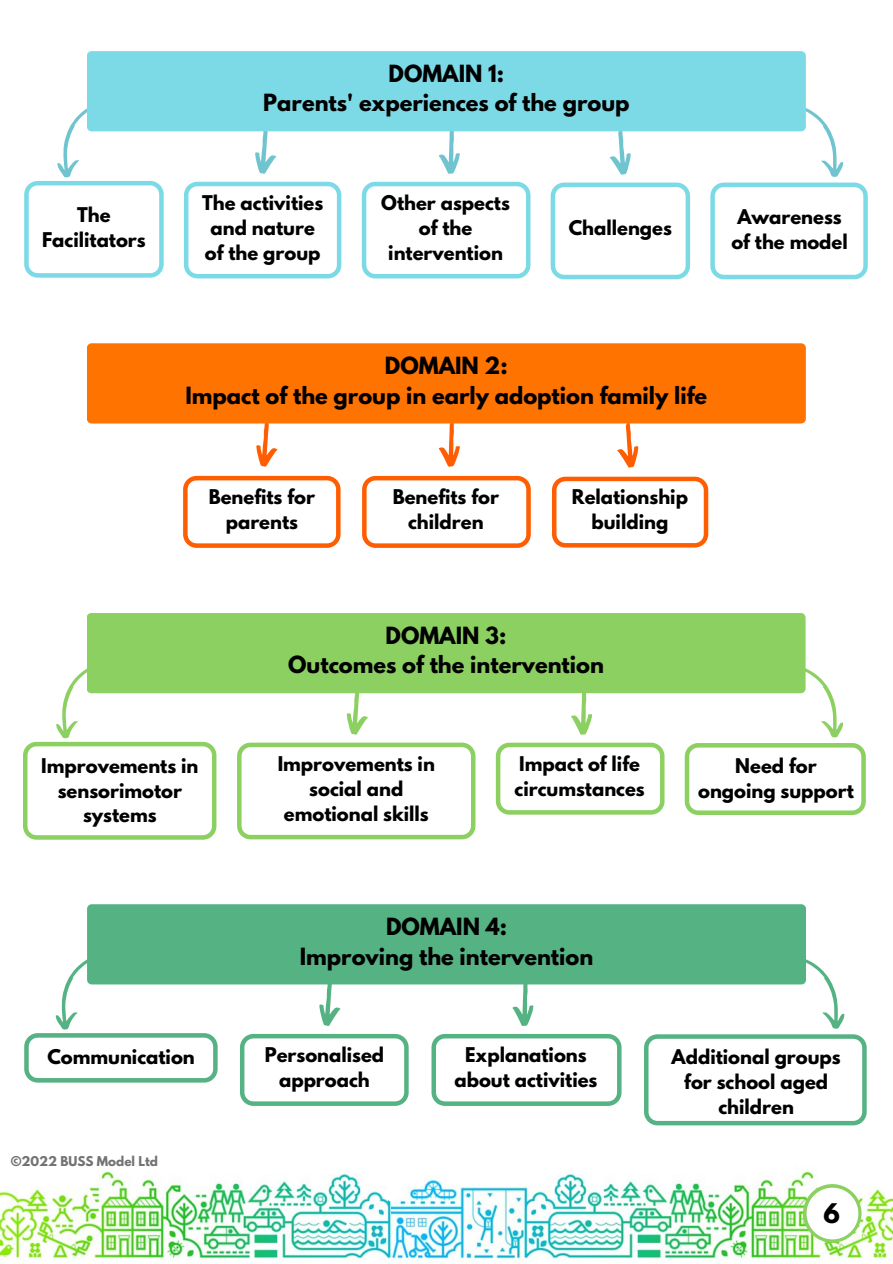
<style>
.page{position:relative;width:893px;height:1264px;background:#fff}
.page>*{position:absolute;margin:0;border:0;box-sizing:border-box;transform-origin:0 0}
.t1{font:700 24px "League Spartan";color:#000}
.t2{font:700 21px "League Spartan";color:#000}
.t3{font:700 18px/24.8px "League Spartan";color:#000;text-align:center}
.t4{font:700 12px "League Spartan";color:#737373}
</style>
<div class="page">
<img style="left:390px;top:1168px;width:502px;height:93px">
<img style="left:0;top:1168px;width:390px;height:93px">
<svg style="left:382px;top:1183px;width:17px;height:18px"></svg>
<svg style="left:803px;top:1184px;width:58px;height:58px"></svg>
<svg style="left:436px;top:131px;width:26px;height:43px"></svg>
<svg style="left:255px;top:131px;width:21px;height:43px"></svg>
<svg style="left:609px;top:131px;width:22px;height:44px"></svg>
<div style="left:87px;top:51px;width:718px;height:80px;background:#7cdae6;border-radius:5px"></div>
<svg style="left:436px;top:423px;width:26px;height:44px"></svg>
<svg style="left:256px;top:423px;width:21px;height:44px"></svg>
<svg style="left:617px;top:423px;width:21px;height:45px"></svg>
<div style="left:87px;top:343px;width:718px;height:80px;background:#ff7301;border-radius:5px"></div>
<svg style="left:569px;top:693px;width:26px;height:42px"></svg>
<svg style="left:346px;top:693px;width:21px;height:42px"></svg>
<svg style="left:23px;top:668px;width:193px;height:171px"></svg>
<svg style="left:237px;top:742px;width:238px;height:97px"></svg>
<svg style="left:496px;top:742px;width:168px;height:72px"></svg>
<svg style="left:684px;top:656px;width:181px;height:159px"></svg>
<div style="left:87px;top:613px;width:718px;height:80px;background:#8bd061;border-radius:5px"></div>
<svg style="left:510px;top:984px;width:26px;height:42px"></svg>
<svg style="left:319px;top:984px;width:21px;height:42px"></svg>
<svg style="left:24px;top:959px;width:194px;height:123px"></svg>
<svg style="left:240px;top:1033px;width:168px;height:72px"></svg>
<svg style="left:431px;top:1034px;width:190px;height:71px"></svg>
<svg style="left:644px;top:947px;width:222px;height:178px"></svg>
<div style="left:87px;top:904px;width:718px;height:80px;background:#55b283;border-radius:5px"></div>
<svg style="left:24px;top:108px;width:140px;height:170px"></svg>
<svg style="left:184px;top:182px;width:157px;height:96px"></svg>
<svg style="left:362px;top:182px;width:168px;height:96px"></svg>
<svg style="left:550px;top:182px;width:140px;height:97px"></svg>
<svg style="left:710px;top:96px;width:157px;height:183px"></svg>
<svg style="left:183px;top:476px;width:157px;height:72px"></svg>
<svg style="left:362px;top:476px;width:168px;height:72px"></svg>
<svg style="left:552px;top:476px;width:156px;height:71px"></svg>
<p class="t2" style="left:388px;top:63px;width:117px">DOMAIN 1:</p>
<p class="t2" style="left:263px;top:93px;width:367px">Parents' experiences of the group</p>
<p class="t3" style="left:42px;top:205px;width:105px">The<br>Facilitators</p>
<p class="t3" style="left:202px;top:193px;width:123px">The activities and nature of the group</p>
<p class="t3" style="left:381px;top:193px;width:130px">Other aspects of the intervention</p>
<p class="t3" style="left:568px;top:218px;width:105px">Challenges</p>
<p class="t3" style="left:731px;top:207px;width:118px">Awareness of the model</p>
<p class="t2" style="left:385px;top:355px;width:124px">DOMAIN 2:</p>
<p class="t2" style="left:185px;top:385px;width:523px">Impact of the group in early adoption family life</p>
<p class="t3" style="left:209px;top:487px;width:108px">Benefits for parents</p>
<p class="t3" style="left:393px;top:487px;width:108px">Benefits for children</p>
<p class="t3" style="left:571px;top:487px;width:118px">Relationship building</p>
<p class="t2" style="left:385px;top:625px;width:122px">DOMAIN 3:</p>
<p class="t2" style="left:288px;top:654px;width:317px">Outcomes of the intervention</p>
<p class="t3" style="left:41px;top:755px;width:159px">Improvements in sensorimotor systems</p>
<p class="t3" style="left:278px;top:753px;width:159px">Improvements in social and emotional skills</p>
<p class="t3" style="left:514px;top:753px;width:132px;text-align:left">Impact of life circumstances</p>
<p class="t3" style="left:698px;top:755px;width:157px">Need for ongoing support</p>
<p class="t2" style="left:386px;top:916px;width:122px">DOMAIN 4:</p>
<p class="t2" style="left:300px;top:945px;width:295px">Improving the intervention</p>
<p class="t3" style="left:47px;top:1046px;width:149px">Communication</p>
<p class="t3" style="left:265px;top:1045px;width:121px">Personalised approach</p>
<p class="t3" style="left:454px;top:1045px;width:144px">Explanations about activities</p>
<p class="t3" style="left:671px;top:1046px;width:171px">Additional groups for school aged children</p>
<p class="t4" style="left:11px;top:1155px;width:149px">©2022 BUSS Model Ltd</p>
<p class="t1" style="left:823px;top:1201px;width:18px">6</p>
</div>
